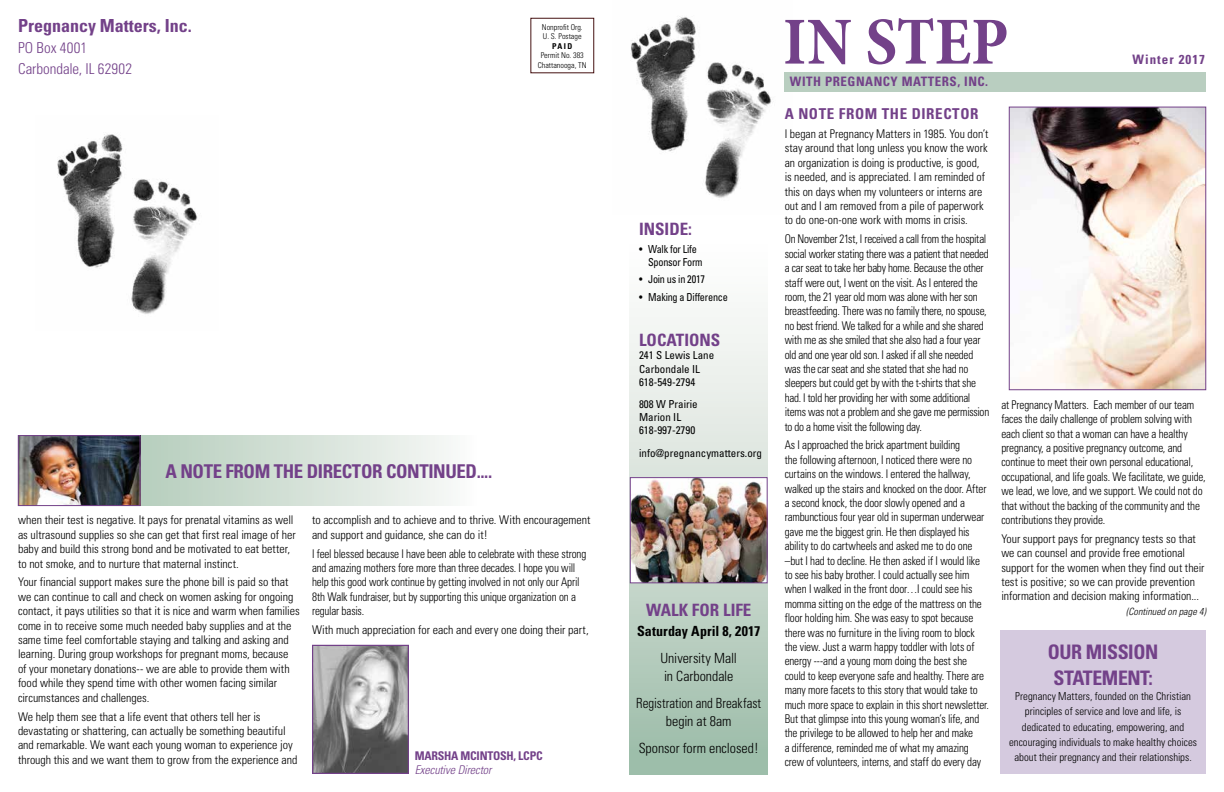
<style>
.page{position:relative;width:1224px;height:792px;background:#fff}
.page>*{position:absolute;margin:0;border:0;box-sizing:border-box;transform-origin:0 0}
.t1{font:700 condensed 68px "Minion Pro";color:#734189}
.t2{font:700 condensed 20px/26px "Univers";letter-spacing:-.02em;color:#734189}
.t3{font:700 condensed 19px "Univers";letter-spacing:-.02em;color:#734189}
.t4{font:700 condensed 18px "Univers";color:#734189}
.t5{font:700 condensed 17px "Univers";color:#734189}
.t6{font:300 condensed 15px/21px "Univers";letter-spacing:.005em;color:#734189}
.t7{font:700 condensed 15px "Univers";letter-spacing:.04em;color:#734189}
.t8{font:300 condensed 14px/18px "Univers";color:#000}
.t9{font:300 condensed 14px/18px "Univers";color:#000;text-align:center;scale:.93 1}
.t10{font:700 condensed 14px "Univers";letter-spacing:.005em;color:#000}
.t11{font:700 condensed 13px "Univers";letter-spacing:.04em;color:#734189}
.t12{font:700 condensed 13px "Univers";letter-spacing:.08em;color:#734189}
.t13{font:300 condensed 12px/14.4px "Univers";letter-spacing:-.01em;color:#000;scale:.93 1}
.t14{font:300 condensed 12px/14.4px "Univers";letter-spacing:-.01em;color:#000}
.t15{font:700 condensed 12px "Univers";letter-spacing:-.02em;color:#734189}
.t16{font:italic 300 condensed 12px "Univers";letter-spacing:-.01em;color:#734189}
.t17{font:300 condensed 11px/15.2px "Univers";color:#000;text-align:center}
.t18{font:condensed 11px/13.2px "Univers";color:#000}
.t19{font:condensed 11px/13.2px "Univers";letter-spacing:-.02em;color:#000;scale:.93 1}
.t20{font:italic 300 condensed 10px "Univers";letter-spacing:.005em;color:#000}
.t21{font:300 condensed 8px/9.6px "Univers";color:#000}
.t22{font:700 condensed 8px "Univers";color:#000}
</style>
<div class="page">
<svg style="left:140px;top:435px;width:309px;height:71px;background:#d4e0d7"></svg>
<img style="left:57px;top:134px;width:141px;height:180px">
<svg style="left:630px;top:317px;width:137px;height:458px;background:#c9d9ce"></svg>
<img style="left:631px;top:16px;width:154px;height:182px">
<div style="left:785px;top:72px;width:421px;height:20px;background:#b9cec0"></div>
<img style="left:632px;top:479px;width:133px;height:102px">
<div style="left:630px;top:477px;width:137px;height:106px;border:1px solid #734189"></div>
<img style="left:1011px;top:109px;width:193px;height:279px">
<div style="left:1009px;top:107px;width:197px;height:283px;border:1px solid #734189"></div>
<div style="left:1000px;top:630px;width:206px;height:144px;background:#d5cadf"></div>
<div style="left:531px;top:18px;width:63px;height:55px;border:1px solid #451111"></div>
<img style="left:20px;top:437px;width:118px;height:67px">
<div style="left:18px;top:435px;width:122px;height:71px;border:1px solid #734189"></div>
<img style="left:314px;top:647px;width:93px;height:125px">
<div style="left:312px;top:645px;width:97px;height:129px;border:1px solid #734189"></div>
<h3 class="t4" style="left:18px;top:15px;width:175px">Pregnancy Matters, Inc.</h3>
<p class="t6" style="left:18px;top:37px;width:116px">PO Box 4001<br>Carbondale, IL 62902</p>
<p class="t21" style="left:542px;top:22px;width:42px">Nonprofit Org.<br>U. S. Postage</p>
<p class="t22" style="left:552px;top:41px;width:22px">PAID</p>
<p class="t21" style="left:538px;top:51px;width:50px;text-align:center">Permit No. 383<br>Chattanooga, TN</p>
<h3 class="t3" style="left:166px;top:460px;width:328px">A NOTE FROM THE DIRECTOR CONTINUED....</h3>
<p class="t14" style="left:18px;top:513px;width:279px">when their test is negative. It pays for prenatal vitamins as well as ultrasound supplies so she can get that first real image of her baby and build this strong bond and be motivated to eat better, to not smoke, and to nurture that maternal instinct.</p>
<p class="t14" style="left:18px;top:575px;width:283px">Your financial support makes sure the phone bill is paid so that we can continue to call and check on women asking for ongoing contact, it pays utilities so that it is nice and warm when families come in to receive some much needed baby supplies and at the same time feel comfortable staying and talking and asking and learning. During group workshops for pregnant moms, because of your monetary donations-- we are able to provide them with food while they spend time with other women facing similar circumstances and challenges.</p>
<p class="t14" style="left:18px;top:709px;width:281px">We help them see that a life event that others tell her is devastating or shattering, can actually be something beautiful and remarkable. We want each young woman to experience joy through this and we want them to grow from the experience and</p>
<p class="t14" style="left:312px;top:513px;width:280px">to accomplish and to achieve and to thrive. With encouragement and support and guidance, she can do it!</p>
<p class="t13" style="left:312px;top:546px;width:297px">I feel blessed because I have been able to celebrate with these strong and amazing mothers fore more than three decades. I hope you will help this good work continue by getting involved in not only our April 8th Walk fundraiser, but by supporting this unique organization on a regular basis.</p>
<p class="t14" style="left:312px;top:623px;width:278px">With much appreciation for each and every one doing their part,</p>
<p class="t15" style="left:415px;top:748px;width:129px">MARSHA MCINTOSH, LCPC</p>
<p class="t16" style="left:415px;top:763px;width:78px">Executive Director</p>
<h3 class="t5" style="left:639px;top:218px;width:54px">INSIDE:</h3>
<p class="t19" style="left:648px;top:242px;width:60px;text-indent:-9px">• Walk for Life<br>Sponsor Form</p>
<p class="t19" style="left:639px;top:273px;width:72px">• Join us in 2017</p>
<p class="t19" style="left:639px;top:291px;width:97px">• Making a Difference</p>
<h3 class="t5" style="left:639px;top:330px;width:83px">LOCATIONS</h3>
<p class="t18" style="left:639px;top:349px;width:77px">241 S Lewis Lane<br>Carbondale IL<br>618-549-2794</p>
<p class="t18" style="left:639px;top:397px;width:60px">808 W Prairie<br>Marion IL<br>618-997-2790</p>
<p class="t18" style="left:639px;top:446px;width:124px">info@pregnancymatters.org</p>
<h3 class="t5" style="left:646px;top:600px;width:107px">WALK FOR LIFE</h3>
<p class="t10" style="left:637px;top:622px;width:125px">Saturday April 8, 2017</p>
<p class="t8" style="left:661px;top:649px;width:78px">University Mall in Carbondale</p>
<p class="t9" style="left:636px;top:694px;width:136px">Registration and Breakfast begin at 8am</p>
<p class="t8" style="left:639px;top:739px;width:122px">Sponsor form enclosed!</p>
<h1 class="t1" style="left:783px;top:-5px;width:227px">IN STEP</h1>
<p class="t11" style="left:790px;top:74px;width:200px">WITH PREGNANCY MATTERS, INC.</p>
<p class="t7" style="left:785px;top:105px;width:195px">A NOTE FROM THE DIRECTOR</p>
<p class="t14" style="left:785px;top:127px;width:205px">I began at Pregnancy Matters in 1985. You don’t stay around that long unless you know the work an organization is doing is productive, is good, is needed, and is appreciated. I am reminded of this on days when my volunteers or interns are out and I am removed from a pile of paperwork to do one-on-one work with moms in crisis.</p>
<p class="t13" style="left:785px;top:232px;width:222px">On November 21st, I received a call from the hospital social worker stating there was a patient that needed a car seat to take her baby home. Because the other staff were out, I went on the visit. As I entered the room, the 21 year old mom was alone with her son breastfeeding. There was no family there, no spouse, no best friend. We talked for a while and she shared with me as she smiled that she also had a four year old and one year old son. I asked if all she needed was the car seat and she stated that she had no sleepers but could get by with the t-shirts that she had. I told her providing her with some additional items was not a problem and she gave me permission to do a home visit the following day.</p>
<p class="t13" style="left:785px;top:438px;width:221px">As I approached the brick apartment building<br>the following afternoon, I noticed there were no curtains on the windows. I entered the hallway, walked up the stairs and knocked on the door. After a second knock, the door slowly opened and a rambunctious four year old in superman underwear gave me the biggest grin. He then displayed his ability to do cartwheels and asked me to do one –but I had to decline. He then asked if I would like to see his baby brother. I could actually see him when I walked in the front door…I could see his momma sitting on the edge of the mattress on the floor holding him. She was easy to spot because there was no furniture in the living room to block the view. Just a warm happy toddler with lots of energy ---and a young mom doing the best she could to keep everyone safe and healthy. There are many more facets to this story that would take to much more space to explain in this short newsletter.<br>But that glimpse into this young woman’s life, and the privilege to be allowed to help her and make<br>a difference, reminded me of what my amazing crew of volunteers, interns, and staff do every day</p>
<p class="t12" style="left:1133px;top:51px;width:74px">Winter 2017</p>
<p class="t13" style="left:1001px;top:397px;width:221px">at Pregnancy Matters. Each member of our team faces the daily challenge of problem solving with each client so that a woman can have a healthy pregnancy, a positive pregnancy outcome, and continue to meet their own personal educational, occupational, and life goals. We facilitate, we guide, we lead, we love, and we support. We could not do that without the backing of the community and the contributions they provide.</p>
<p class="t14" style="left:1001px;top:531px;width:205px">Your support pays for pregnancy tests so that we can counsel and provide free emotional support for the women when they find out their test is positive; so we can provide prevention information and decision making information...</p>
<p class="t20" style="left:1126px;top:606px;width:81px">(Continued on page 4)</p>
<h2 class="t2" style="left:1048px;top:639px;width:112px">OUR MISSION<br>STATEMENT:</h2>
<p class="t17" style="left:1009px;top:689px;width:190px">Pregnancy Matters, founded on the Christian principles of service and love and life, is dedicated to educating, empowering, and encouraging individuals to make healthy choices about their pregnancy and their relationships.</p>
</div>
